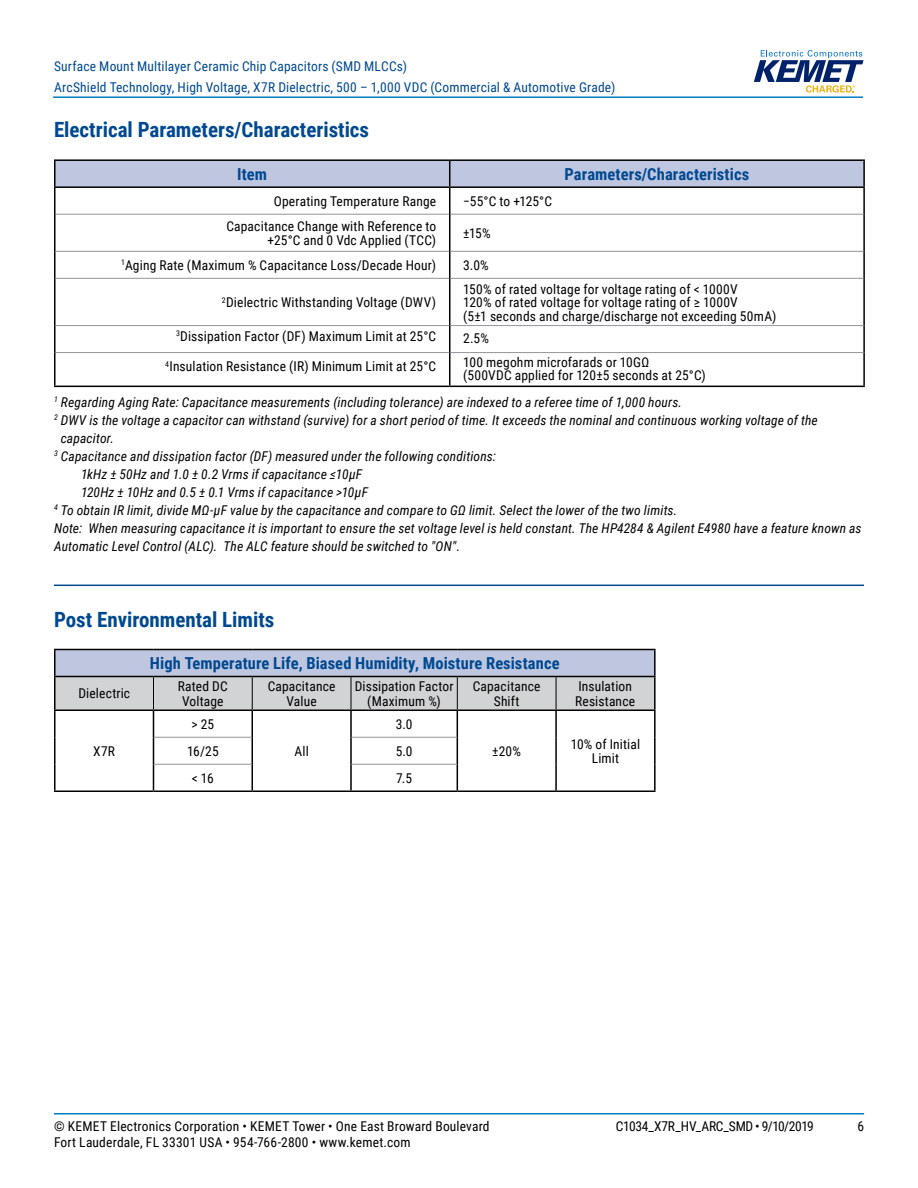
<style>
.page{position:relative;width:918px;height:1188px;background:#fff}
.page>*{position:absolute;margin:0;border:0;box-sizing:border-box;transform-origin:0 0}
.t1{font:700 21px "Roboto Condensed";color:#004990}
.t2{font:700 16.5px "Roboto Condensed";letter-spacing:.005em;color:#004990}
.t3{font:13.5px/13.5px "Roboto Condensed";letter-spacing:.01em;color:#000;text-align:center}
.t4{font:italic 13.5px "Roboto Condensed";letter-spacing:.01em;color:#000}
.t5{font:13.5px/21px "Roboto Condensed";letter-spacing:.015em;color:#004990}
.t6{font:13.5px "Roboto Condensed";letter-spacing:-.025em;color:#000}
</style>
<div class="page">
<hr style="left:54px;top:1113px;width:810px;height:2px;background:#007dc3">
<hr style="left:53px;top:96px;width:810px;height:2px;background:#007dc3">
<svg style="left:754px;top:50px;width:110px;height:43px"></svg>
<hr style="left:54px;top:585px;width:810px;height:1px;background:#004990">
<hr style="left:863px;top:188px;width:2px;height:26px;background:#000">
<hr style="left:863px;top:214px;width:2px;height:37px;background:#000">
<hr style="left:863px;top:251px;width:2px;height:27px;background:#000">
<hr style="left:863px;top:278px;width:2px;height:48px;background:#000">
<hr style="left:863px;top:326px;width:2px;height:27px;background:#000">
<hr style="left:863px;top:353px;width:2px;height:33px;background:#000">
<hr style="left:450px;top:386px;width:415px;height:1px;background:#000">
<hr style="left:56px;top:214px;width:393px;height:1px;background:#939598">
<hr style="left:450px;top:214px;width:413px;height:1px;background:#939598">
<hr style="left:56px;top:251px;width:393px;height:1px;background:#939598">
<hr style="left:450px;top:251px;width:413px;height:1px;background:#939598">
<hr style="left:56px;top:278px;width:393px;height:1px;background:#939598">
<hr style="left:450px;top:278px;width:413px;height:1px;background:#939598">
<hr style="left:56px;top:325px;width:393px;height:1px;background:#939598">
<hr style="left:450px;top:325px;width:413px;height:1px;background:#939598">
<hr style="left:56px;top:352px;width:393px;height:1px;background:#939598">
<hr style="left:450px;top:352px;width:413px;height:1px;background:#939598">
<hr style="left:54px;top:188px;width:2px;height:26px;background:#000">
<svg style="left:55px;top:161px;width:809px;height:53px"></svg>
<hr style="left:54px;top:214px;width:2px;height:37px;background:#000">
<hr style="left:449px;top:214px;width:1px;height:37px;background:#000">
<hr style="left:54px;top:251px;width:2px;height:27px;background:#000">
<svg style="left:449px;top:251px;width:1px;height:27px"></svg>
<hr style="left:54px;top:278px;width:2px;height:48px;background:#000">
<hr style="left:449px;top:278px;width:1px;height:48px;background:#000">
<hr style="left:54px;top:326px;width:2px;height:27px;background:#000">
<svg style="left:449px;top:326px;width:1px;height:27px"></svg>
<hr style="left:54px;top:353px;width:2px;height:33px;background:#000">
<hr style="left:449px;top:353px;width:1px;height:33px;background:#000">
<hr style="left:54px;top:386px;width:396px;height:1px;background:#000">
<hr style="left:54px;top:159px;width:396px;height:2px;background:#000">
<hr style="left:54px;top:161px;width:2px;height:25px;background:#000">
<hr style="left:450px;top:159px;width:415px;height:2px;background:#000">
<hr style="left:863px;top:161px;width:2px;height:25px;background:#000">
<hr style="left:54px;top:186px;width:396px;height:2px;background:#000">
<hr style="left:450px;top:186px;width:415px;height:2px;background:#000">
<div style="left:55px;top:650px;width:600px;height:26px;background:#bfc6e0"></div>
<hr style="left:54px;top:710px;width:99px;height:1px;background:#000">
<hr style="left:556px;top:710px;width:100px;height:1px;background:#000">
<svg style="left:56px;top:677px;width:598px;height:113px"></svg>
<hr style="left:555px;top:764px;width:2px;height:26px;background:#000">
<hr style="left:54px;top:649px;width:99px;height:1px;background:#000">
<hr style="left:54px;top:650px;width:2px;height:26px;background:#000">
<hr style="left:153px;top:649px;width:99px;height:1px;background:#000">
<hr style="left:252px;top:649px;width:99px;height:1px;background:#000">
<hr style="left:351px;top:649px;width:106px;height:1px;background:#000">
<hr style="left:457px;top:649px;width:99px;height:1px;background:#000">
<hr style="left:556px;top:649px;width:100px;height:1px;background:#000">
<hr style="left:654px;top:650px;width:2px;height:26px;background:#000">
<hr style="left:54px;top:676px;width:99px;height:1px;background:#000">
<hr style="left:54px;top:677px;width:2px;height:33px;background:#000">
<hr style="left:153px;top:676px;width:99px;height:1px;background:#000">
<hr style="left:252px;top:676px;width:99px;height:1px;background:#000">
<hr style="left:351px;top:676px;width:106px;height:1px;background:#000">
<hr style="left:457px;top:676px;width:99px;height:1px;background:#000">
<hr style="left:556px;top:676px;width:100px;height:1px;background:#000">
<hr style="left:654px;top:677px;width:2px;height:33px;background:#000">
<hr style="left:54px;top:711px;width:2px;height:26px;background:#000">
<hr style="left:654px;top:711px;width:2px;height:26px;background:#000">
<hr style="left:54px;top:737px;width:2px;height:27px;background:#000">
<hr style="left:654px;top:737px;width:2px;height:27px;background:#000">
<hr style="left:54px;top:764px;width:2px;height:26px;background:#000">
<hr style="left:654px;top:764px;width:2px;height:26px;background:#000">
<hr style="left:54px;top:790px;width:99px;height:2px;background:#000">
<hr style="left:153px;top:790px;width:99px;height:2px;background:#000">
<hr style="left:252px;top:790px;width:99px;height:2px;background:#000">
<hr style="left:351px;top:790px;width:106px;height:2px;background:#000">
<hr style="left:457px;top:790px;width:99px;height:2px;background:#000">
<hr style="left:556px;top:790px;width:100px;height:2px;background:#000">
<hr style="left:154px;top:737px;width:97px;height:1px;background:#939598">
<hr style="left:352px;top:737px;width:105px;height:1px;background:#939598">
<hr style="left:154px;top:764px;width:97px;height:1px;background:#939598">
<hr style="left:352px;top:764px;width:105px;height:1px;background:#939598">
<hr style="left:153px;top:677px;width:1px;height:33px;background:#000">
<hr style="left:252px;top:677px;width:1px;height:33px;background:#000">
<hr style="left:351px;top:677px;width:1px;height:33px;background:#000">
<hr style="left:457px;top:677px;width:1px;height:33px;background:#000">
<hr style="left:556px;top:677px;width:1px;height:33px;background:#000">
<p class="t5" style="left:54px;top:55px;width:563px">Surface Mount Multilayer Ceramic Chip Capacitors (SMD MLCCs)<br>ArcShield Technology, High Voltage, X7R Dielectric, 500 – 1,000 VDC (Commercial &amp; Automotive Grade)</p>
<h1 class="t1" style="left:54px;top:115px;width:317px">Electrical Parameters/Characteristics</h1>
<p class="t2" style="left:237px;top:162px;width:31px">Item</p>
<p class="t2" style="left:565px;top:162px;width:186px">Parameters/Characteristics</p>
<p class="t3" style="left:274px;top:194px;width:164px">Operating Temperature Range</p>
<p class="t3" style="left:463px;top:194px;width:90px">−55°C to +125°C</p>
<p class="t3" style="left:226px;top:219px;width:211px;text-align:right">Capacitance Change with Reference to +25°C and 0 Vdc Applied (TCC)</p>
<p class="t3" style="left:463px;top:226px;width:29px">±15%</p>
<p class="t3" style="left:121px;top:258px;width:317px"><sup>1</sup>Aging Rate (Maximum % Capacitance Loss/Decade Hour)</p>
<p class="t3" style="left:463px;top:258px;width:27px">3.0%</p>
<p class="t3" style="left:222px;top:295px;width:216px"><sup>2</sup>Dielectric Withstanding Voltage (DWV)</p>
<p class="t3" style="left:463px;top:281px;width:315px;text-align:left">150% of rated voltage for voltage rating of &lt; 1000V<br>120% of rated voltage for voltage rating of ≥ 1000V<br>(5±1 seconds and charge/discharge not exceeding 50mA)</p>
<p class="t3" style="left:176px;top:329px;width:262px"><sup>3</sup>Dissipation Factor (DF) Maximum Limit at 25°C</p>
<p class="t3" style="left:463px;top:331px;width:27px">2.5%</p>
<p class="t3" style="left:165px;top:359px;width:272px"><sup>4</sup>Insulation Resistance (IR) Minimum Limit at 25°C</p>
<p class="t3" style="left:463px;top:355px;width:244px;text-align:left">100 megohm microfarads or 10GΩ<br>(500VDC applied for 120±5 seconds at 25°C)</p>
<p class="t4" style="left:54px;top:393px;width:630px"><sup>1</sup> Regarding Aging Rate: Capacitance measurements (including tolerance) are indexed to a referee time of 1,000 hours.</p>
<p class="t4" style="left:54px;top:411px;width:765px"><sup>2</sup> DWV is the voltage a capacitor can withstand (survive) for a short period of time. It exceeds the nominal and continuous working voltage of the</p>
<p class="t4" style="left:61px;top:429px;width:55px">capacitor.</p>
<p class="t4" style="left:54px;top:447px;width:444px"><sup>3</sup> Capacitance and dissipation factor (DF) measured under the following conditions:</p>
<p class="t4" style="left:81px;top:465px;width:283px">1kHz ± 50Hz and 1.0 ± 0.2 Vrms if capacitance ≤10µF</p>
<p class="t4" style="left:81px;top:483px;width:289px">120Hz ± 10Hz and 0.5 ± 0.1 Vrms if capacitance &gt;10µF</p>
<p class="t4" style="left:54px;top:501px;width:625px"><sup>4</sup> To obtain IR limit, divide MΩ-µF value by the capacitance and compare to GΩ limit. Select the lower of the two limits.</p>
<p class="t4" style="left:54px;top:519px;width:809px">Note: When measuring capacitance it is important to ensure the set voltage level is held constant. The HP4284 &amp; Agilent E4980 have a feature known as</p>
<p class="t4" style="left:54px;top:537px;width:408px">Automatic Level Control (ALC). The ALC feature should be switched to "ON".</p>
<h1 class="t1" style="left:54px;top:604px;width:222px">Post Environmental Limits</h1>
<p class="t2" style="left:150px;top:652px;width:411px">High Temperature Life, Biased Humidity, Moisture Resistance</p>
<p class="t3" style="left:78px;top:686px;width:53px">Dielectric</p>
<p class="t3" style="left:178px;top:678px;width:52px;line-height:15px">Rated DC<br>Voltage</p>
<p class="t3" style="left:268px;top:678px;width:69px;line-height:15px">Capacitance<br>Value</p>
<p class="t3" style="left:355px;top:678px;width:100px;line-height:15px">Dissipation Factor (Maximum %)</p>
<p class="t3" style="left:473px;top:678px;width:69px;line-height:15px">Capacitance<br>Shift</p>
<p class="t3" style="left:575px;top:678px;width:61px;line-height:15px;text-align:left">Insulation<br>Resistance</p>
<p class="t3" style="left:93px;top:744px;width:23px">X7R</p>
<p class="t3" style="left:191px;top:717px;width:24px">&gt; 25</p>
<p class="t3" style="left:396px;top:717px;width:18px">3.0</p>
<p class="t3" style="left:492px;top:744px;width:30px">±20%</p>
<p class="t3" style="left:571px;top:737px;width:71px">10% of Initial<br>Limit</p>
<p class="t3" style="left:294px;top:744px;width:16px">All</p>
<p class="t3" style="left:187px;top:744px;width:33px">16/25</p>
<p class="t3" style="left:396px;top:744px;width:18px">5.0</p>
<p class="t3" style="left:192px;top:771px;width:23px">&lt; 16</p>
<p class="t3" style="left:396px;top:771px;width:17px">7.5</p>
<p class="t3" style="left:54px;top:1119px;width:437px">© KEMET Electronics Corporation • KEMET Tower • One East Broward Boulevard</p>
<p class="t6" style="left:616px;top:1116px;width:199px">C1034_X7R_HV_ARC_SMD • 9/10/2019</p>
<p class="t3" style="left:857px;top:1119px;width:8px">6</p>
<p class="t3" style="left:54px;top:1135px;width:358px">Fort Lauderdale, FL 33301 USA • 954-766-2800 • www.kemet.com</p>
</div>
